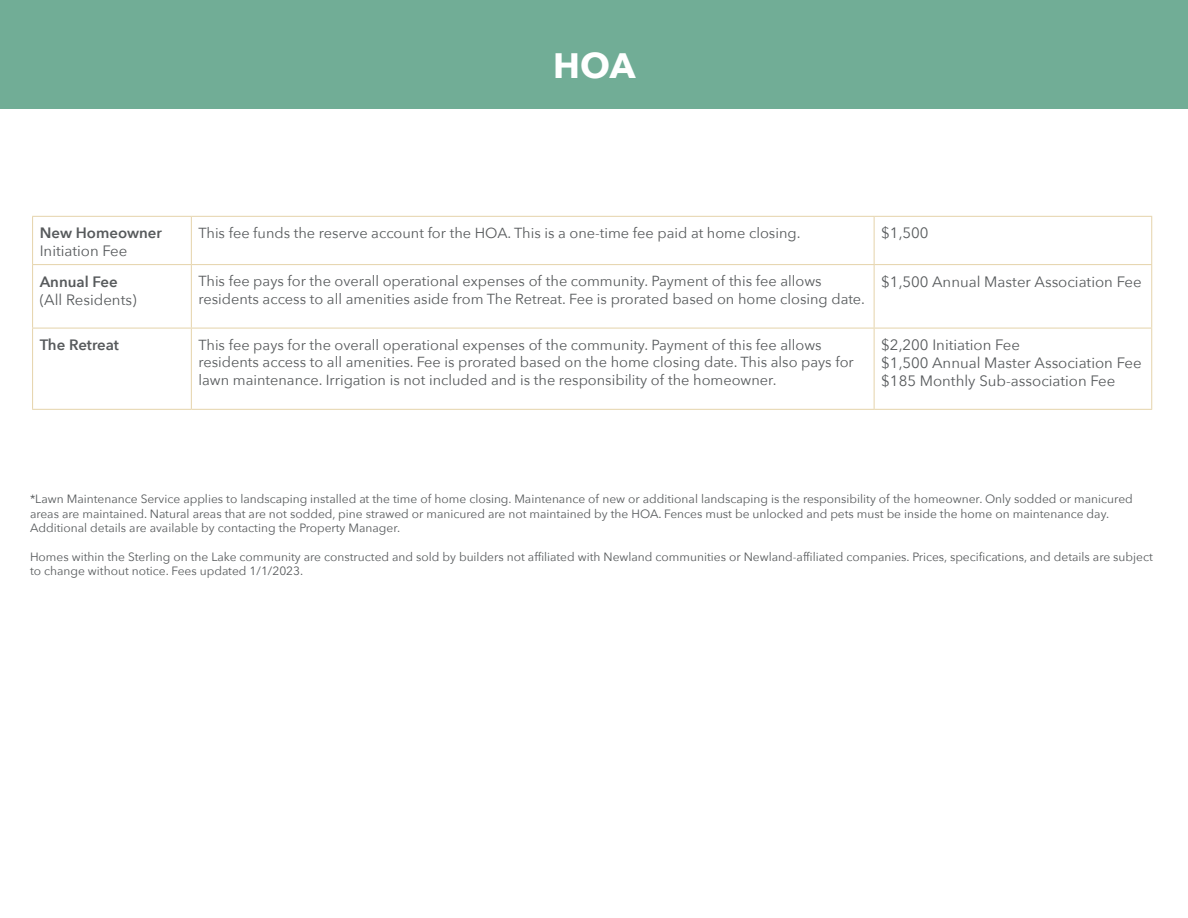
<style>
.page{position:relative;width:1188px;height:918px;background:#fff}
.page>*{position:absolute;margin:0;border:0;box-sizing:border-box;transform-origin:0 0}
.t1{font:700 35.25px "Avenir Next";color:#fff}
.t2{font:15px/18px "Avenir Next";color:#575a5c}
.t3{font:600 15px "Avenir Next";color:#575a5c}
.t4{font:14.55px/17.4px "Avenir Next";color:#575a5c}
.t5{font:12px/14.4px "Avenir Next";color:#575a5c}
</style>
<div class="page">
<div style="left:0;top:0;width:1188px;height:108px;background:#71ad96"></div>
<hr style="left:192px;top:216px;width:682px;height:1px;background:#e5d3aa">
<hr style="left:874px;top:216px;width:278px;height:1px;background:#e5d3aa">
<hr style="left:874px;top:217px;width:1px;height:47px;background:#e5d3aa">
<hr style="left:1151px;top:217px;width:1px;height:47px;background:#e5d3aa">
<hr style="left:32px;top:265px;width:1px;height:63px;background:#e5d3aa">
<hr style="left:192px;top:264px;width:682px;height:1px;background:#e5d3aa">
<hr style="left:191px;top:265px;width:1px;height:63px;background:#e5d3aa">
<hr style="left:874px;top:264px;width:278px;height:1px;background:#e5d3aa">
<hr style="left:874px;top:265px;width:1px;height:63px;background:#e5d3aa">
<hr style="left:1151px;top:265px;width:1px;height:63px;background:#e5d3aa">
<hr style="left:191px;top:329px;width:1px;height:80px;background:#e5d3aa">
<hr style="left:874px;top:329px;width:1px;height:80px;background:#e5d3aa">
<hr style="left:32px;top:328px;width:159px;height:1px;background:#e5d3aa">
<hr style="left:32px;top:329px;width:1px;height:80px;background:#e5d3aa">
<hr style="left:191px;top:328px;width:683px;height:1px;background:#e5d3aa">
<hr style="left:874px;top:328px;width:278px;height:1px;background:#e5d3aa">
<hr style="left:1151px;top:329px;width:1px;height:80px;background:#e5d3aa">
<hr style="left:32px;top:409px;width:159px;height:1px;background:#e5d3aa">
<hr style="left:191px;top:409px;width:683px;height:1px;background:#e5d3aa">
<hr style="left:874px;top:409px;width:278px;height:1px;background:#e5d3aa">
<hr style="left:32px;top:216px;width:160px;height:1px;background:#e5d3aa">
<hr style="left:32px;top:217px;width:1px;height:47px;background:#e5d3aa">
<hr style="left:191px;top:217px;width:1px;height:47px;background:#e5d3aa">
<hr style="left:32px;top:264px;width:160px;height:1px;background:#e5d3aa">
<h1 class="t1" style="left:553px;top:35px;width:84px">HOA</h1>
<p class="t3" style="left:40px;top:220px;width:124px">New Homeowner</p>
<p class="t2" style="left:40px;top:242px;width:89px">Initiation Fee</p>
<p class="t3" style="left:40px;top:269px;width:79px">Annual Fee</p>
<p class="t2" style="left:40px;top:290px;width:98px">(All Residents)</p>
<p class="t4" style="left:199px;top:224px;width:603px">This fee funds the reserve account for the HOA. This is a one-time fee paid at home closing.</p>
<p class="t2" style="left:881px;top:224px;width:49px">$1,500</p>
<p class="t4" style="left:199px;top:272px;width:668px">This fee pays for the overall operational expenses of the community. Payment of this fee allows residents access to all amenities aside from The Retreat. Fee is prorated based on home closing date.</p>
<p class="t2" style="left:881px;top:272px;width:262px">$1,500 Annual Master Association Fee</p>
<p class="t3" style="left:40px;top:332px;width:81px">The Retreat</p>
<p class="t4" style="left:199px;top:335px;width:657px">This fee pays for the overall operational expenses of the community. Payment of this fee allows residents access to all amenities. Fee is prorated based on the home closing date. This also pays for lawn maintenance. Irrigation is not included and is the responsibility of the homeowner.</p>
<p class="t2" style="left:881px;top:335px;width:262px">$2,200 Initiation Fee<br>$1,500 Annual Master Association Fee $185 Monthly Sub-association Fee</p>
<p class="t5" style="left:30px;top:491px;width:1104px">*Lawn Maintenance Service applies to landscaping installed at the time of home closing. Maintenance of new or additional landscaping is the responsibility of the homeowner. Only sodded or manicured areas are maintained. Natural areas that are not sodded, pine strawed or manicured are not maintained by the HOA. Fences must be unlocked and pets must be inside the home on maintenance day.<br>Additional details are available by contacting the Property Manager.</p>
<p class="t5" style="left:30px;top:549px;width:1124px">Homes within the Sterling on the Lake community are constructed and sold by builders not affiliated with Newland communities or Newland-affiliated companies. Prices, specifications, and details are subject to change without notice. Fees updated 1/1/2023.</p>
</div>
